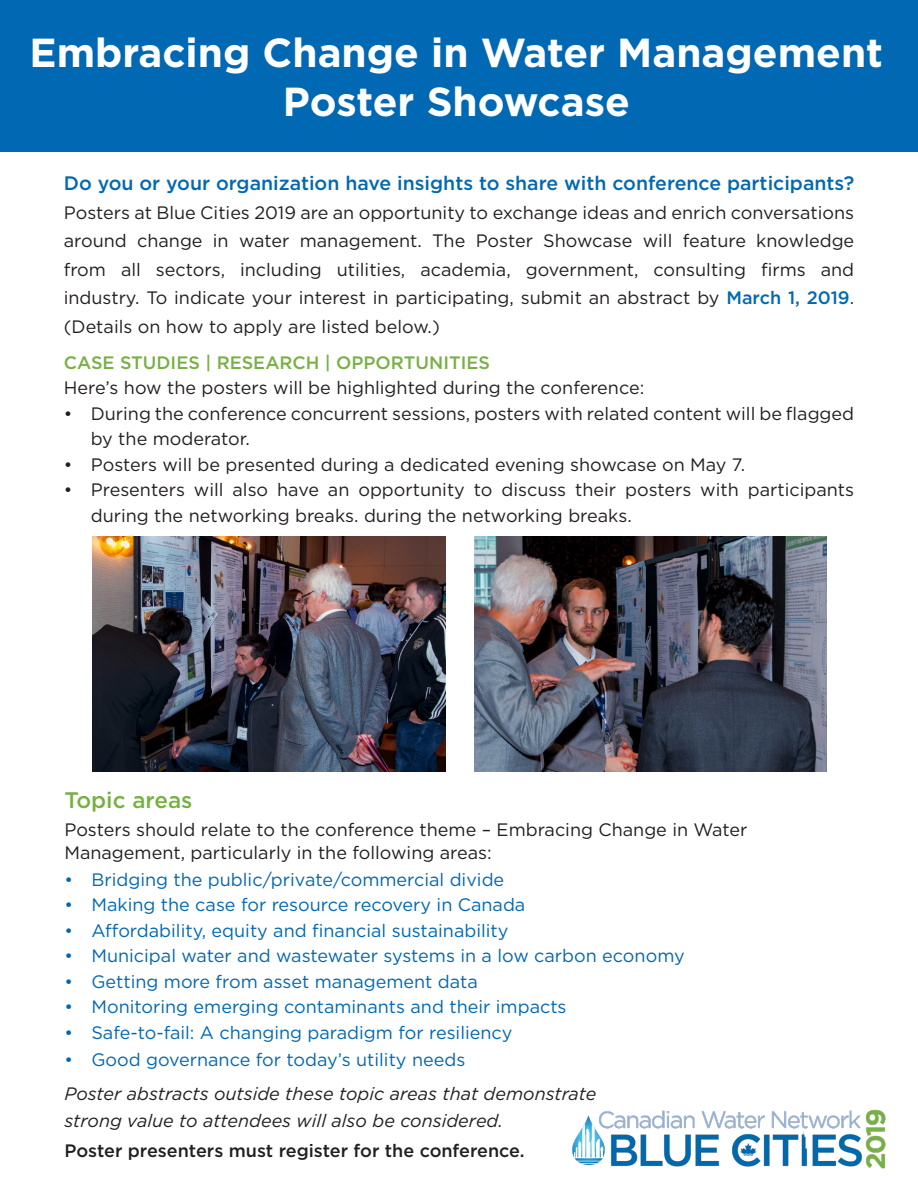
<style>
.page{position:relative;width:918px;height:1188px;background:#fff}
.page>*{position:absolute;margin:0;border:0;box-sizing:border-box;transform-origin:0 0}
.t1{font:700 40.5px/48.6px "Gotham";color:#fff;text-align:center}
.t2{font:500 22.5px "Gotham";color:#77b043}
.t3{font:500 19.5px "Gotham";color:#0168b3}
.t4{font:18px/28.5px "Gotham";color:#231f20}
.t5{font:18px "Gotham";color:#0168b3}
.t6{font:italic 18px/27px "Gotham";color:#231f20}
.t7{font:500 18px "Gotham";color:#231f20}
.t8{font:500 18px "Gotham";color:#77b043}
.s1{font-weight:500;color:#0168b3}
</style>
<div class="page">
<img style="left:572px;top:1109px;width:314px;height:60px">
<div style="left:1px;top:1px;width:917px;height:151px;background:#0168b3"></div>
<img style="left:93px;top:536px;width:352px;height:235px">
<img style="left:474px;top:536px;width:353px;height:235px">
<p class="t1" style="left:30px;top:28px;width:855px">Embracing Change in Water Management<br>Poster Showcase</p>
<p class="t3" style="left:64px;top:170px;width:792px">Do you or your organization have insights to share with conference participants?</p>
<p class="t4" style="left:64px;top:198px;width:792px;text-align:justify">Posters at Blue Cities 2019 are an opportunity to exchange ideas and enrich conversations around change in water management. The Poster Showcase will feature knowledge from all sectors, including utilities, academia, government, consulting firms and industry. To indicate your interest in participating, submit an abstract by <span class="s1">March 1, 2019</span>. (Details on how to apply are listed below.)</p>
<p class="t8" style="left:64px;top:350px;width:428px">CASE STUDIES | RESEARCH | OPPORTUNITIES</p>
<p class="t4" style="left:64px;top:373px;width:582px">Here’s how the posters will be highlighted during the conference:</p>
<p class="t4" style="left:91px;top:400px;width:765px;line-height:25.5px;text-indent:-27px">• During the conference concurrent sessions, posters with related content will be flagged by the moderator.</p>
<p class="t4" style="left:64px;top:450px;width:683px">• Posters will be presented during a dedicated evening showcase on May 7.</p>
<p class="t4" style="left:91px;top:477px;width:765px;line-height:25.5px;text-indent:-27px">• Presenters will also have an opportunity to discuss their posters with participants during the networking breaks. during the networking breaks.</p>
<p class="t2" style="left:64px;top:785px;width:130px">Topic areas</p>
<p class="t4" style="left:64px;top:818px;width:685px;line-height:22.5px">Posters should relate to the conference theme – Embracing Change in Water<br>Management, particularly in the following areas:</p>
<p class="t5" style="left:64px;top:868px;width:441px">• Bridging the public/private/commercial divide</p>
<p class="t5" style="left:64px;top:893px;width:462px">• Making the case for resource recovery in Canada</p>
<p class="t5" style="left:64px;top:919px;width:446px">• Affordability, equity and financial sustainability</p>
<p class="t5" style="left:64px;top:944px;width:622px">• Municipal water and wastewater systems in a low carbon economy</p>
<p class="t5" style="left:64px;top:970px;width:415px">• Getting more from asset management data</p>
<p class="t5" style="left:64px;top:995px;width:504px">• Monitoring emerging contaminants and their impacts</p>
<p class="t5" style="left:64px;top:1021px;width:449px">• Safe-to-fail: A changing paradigm for resiliency</p>
<p class="t5" style="left:64px;top:1048px;width:402px">• Good governance for today’s utility needs</p>
<p class="t6" style="left:64px;top:1080px;width:534px">Poster abstracts outside these topic areas that demonstrate strong value to attendees will also be considered.</p>
<p class="t7" style="left:64px;top:1139px;width:462px">Poster presenters must register for the conference.</p>
</div>
